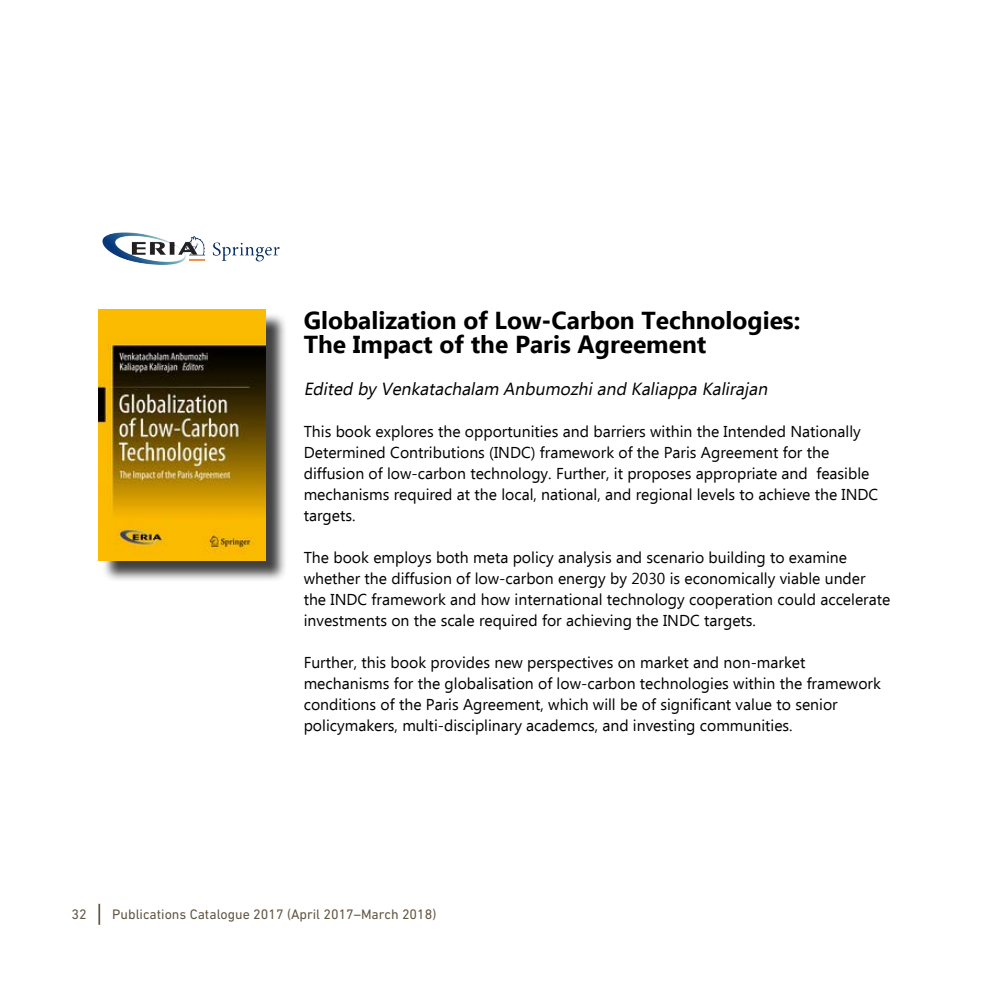
<style>
.page{position:relative;width:993px;height:993px;background:#fff}
.page>*{position:absolute;margin:0;border:0;box-sizing:border-box;transform-origin:0 0}
.t1{font:700 24.5px/24.5px "Ebrima";color:#000}
.t2{font:italic 17.5px "Ebrima";color:#000}
.t3{font:15.75px/21px "Ebrima";color:#000}
.t4{font:14px "DIN Next LT Pro";color:#635744}
</style>
<div class="page">
<hr style="left:98px;top:903px;width:2px;height:21px;background:#635744">
<img style="left:198px;top:238px;width:82px;height:24px">
<img style="left:102px;top:232px;width:96px;height:33px">
<div style="left:101px;top:312px;width:186px;height:270px;background:#000;opacity:.75"></div>
<img style="left:99px;top:310px;width:167px;height:250px">
<h1 class="t1" style="left:303px;top:309px;width:498px">Globalization of Low-Carbon Technologies:<br>The Impact of the Paris Agreement</h1>
<p class="t2" style="left:303px;top:376px;width:469px">Edited byVenkatachalam Anbumozhiand Kaliappa Kalirajan</p>
<p class="t3" style="left:303px;top:422px;width:576px">This book explores the opportunities and barriers within the Intended Nationally Determined Contributions (INDC) framework of the Paris Agreement for the diffusion of low-carbon technology. Further, it proposes appropriate and feasible mechanisms required at the local, national, and regional levels to achieve the INDC targets.</p>
<p class="t3" style="left:303px;top:548px;width:588px">The book employs both meta policy analysis and scenario building to examine whether the diffusion of low-carbon energy by 2030 is economically viable under the INDC framework and how international technology cooperation could accelerate investments on the scale required for achieving the INDC targets.</p>
<p class="t3" style="left:303px;top:653px;width:578px">Further, this book provides new perspectives on market and non-market mechanisms for the globalisation of low-carbon technologies within the framework conditions of the Paris Agreement, which will be of significant value to senior policymakers, multi-disciplinary academcs, and investing communities.</p>
<p class="t4" style="left:71px;top:905px;width:17px">32</p>
<p class="t4" style="left:112px;top:905px;width:325px">Publications Catalogue 2017 (April 2017–March 2018)</p>
</div>
